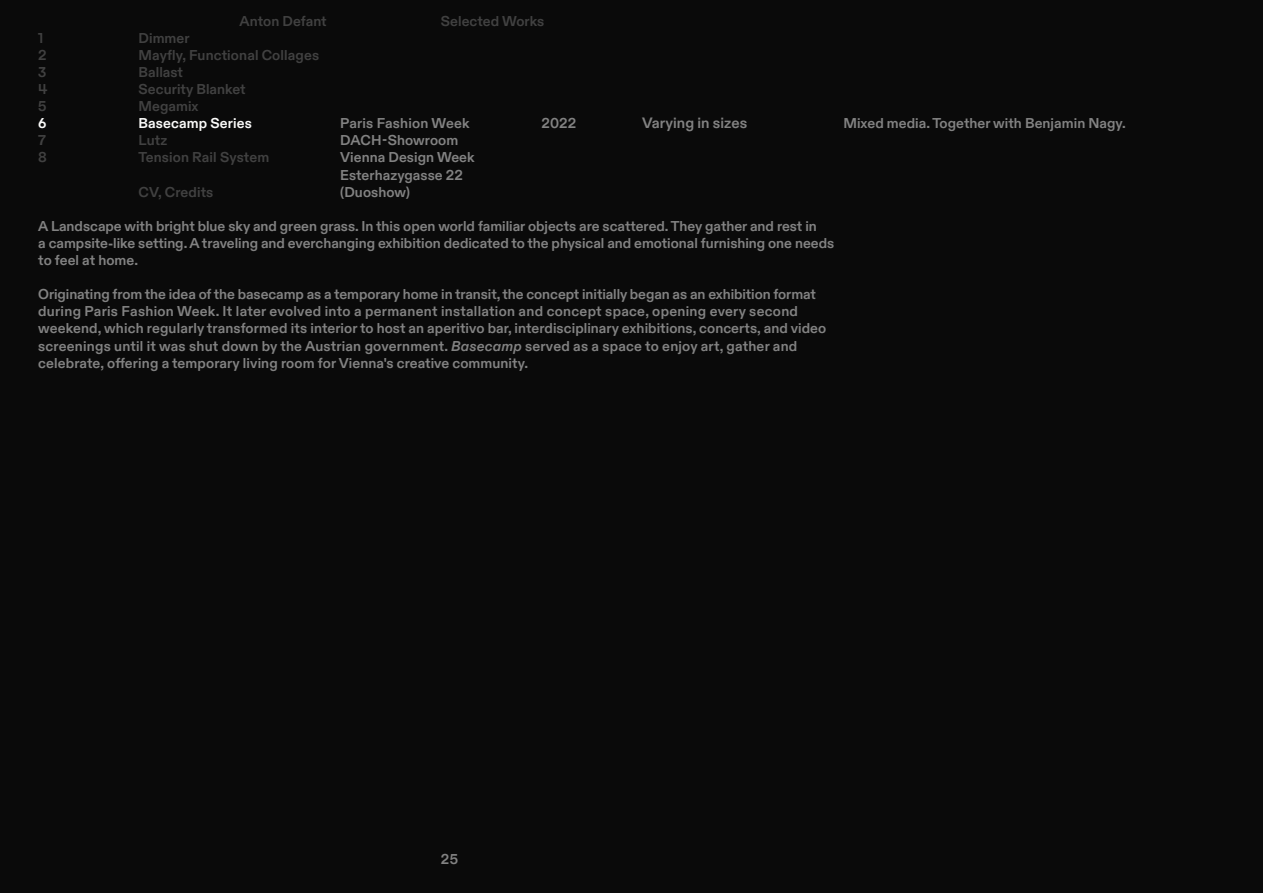
<style>
.page{position:relative;width:1263px;height:893px;background:#0a0a0a}
.page>*{position:absolute;margin:0;border:0;box-sizing:border-box;transform-origin:0 0}
.t1{font:700 15px "ABC Diatype";letter-spacing:.005em;color:#828282}
.t2{font:700 14.25px/17.1px "ABC Diatype";letter-spacing:.005em;color:#828282}
.t3{font:700 14.25px/17.1px "ABC Diatype";letter-spacing:.005em;color:#414141}
.t4{font:700 14.25px "ABC Diatype";letter-spacing:.01em;color:#fafaf9}
.s1{font-style:italic}
</style>
<div class="page">
<p class="t3" style="left:38px;top:30px;width:11px">1<br>2<br>3<br>4<br>5</p>
<p class="t4" style="left:38px;top:115px;width:10px">6</p>
<p class="t3" style="left:38px;top:132px;width:10px">7<br>8</p>
<p class="t3" style="left:240px;top:13px;width:89px">Anton Defant</p>
<p class="t3" style="left:139px;top:30px;width:182px">Dimmer<br>Mayfly, Functional Collages<br>Ballast<br>Security Blanket<br>Megamix</p>
<p class="t4" style="left:139px;top:115px;width:115px">Basecamp Series</p>
<p class="t3" style="left:139px;top:132px;width:132px">Lutz<br>Tension Rail System</p>
<p class="t3" style="left:139px;top:184px;width:76px">CV, Credits</p>
<p class="t3" style="left:441px;top:13px;width:105px">Selected Works</p>
<p class="t2" style="left:340px;top:115px;width:136px">Paris Fashion Week<br>DACH-Showroom<br>Vienna Design Week<br>Esterhazygasse 22 (Duoshow)</p>
<p class="t2" style="left:541px;top:115px;width:36px">2022</p>
<p class="t1" style="left:642px;top:114px;width:107px">Varying in sizes</p>
<p class="t2" style="left:843px;top:115px;width:284px">Mixed media. Together with Benjamin Nagy.</p>
<p class="t2" style="left:38px;top:218px;width:797px">A Landscape with bright blue sky and green grass. In this open world familiar objects are scattered. They gather and rest in<br>a campsite-like setting. A traveling and everchanging exhibition dedicated to the physical and emotional furnishing one needs to feel at home.</p>
<p class="t2" style="left:38px;top:286px;width:789px">Originating from the idea of the basecamp as a temporary home in transit, the concept initially began as an exhibition format during Paris Fashion Week. It later evolved into a permanent installation and concept space, opening every second weekend, which regularly transformed its interior to host an aperitivo bar, interdisciplinary exhibitions, concerts, and video screenings until it was shut down by the Austrian government. <span class="s1">Basecamp</span> served as a space to enjoy art, gather and celebrate, offering a temporary living room for Vienna's creative community.</p>
<p class="t2" style="left:441px;top:851px;width:19px">25</p>
</div>
